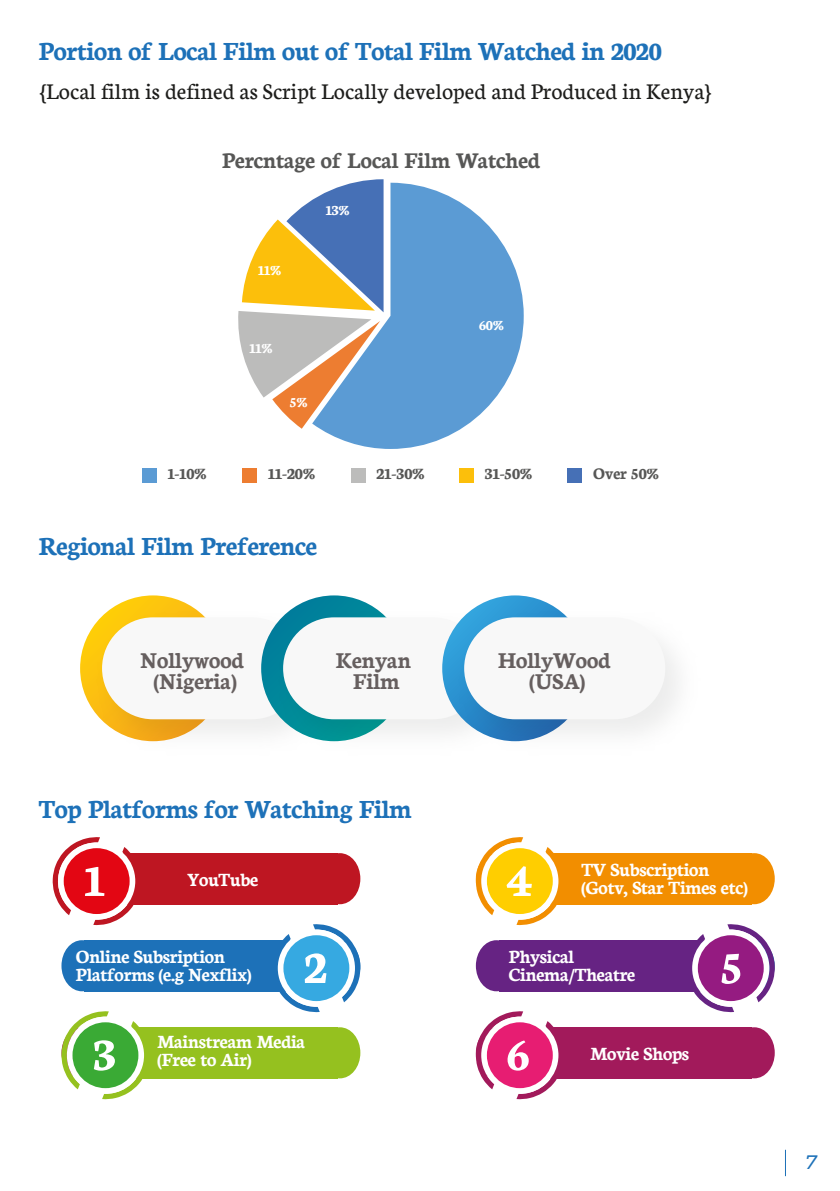
<style>
.page{position:relative;width:840px;height:1191px;background:#fff}
.page>*{position:absolute;margin:0;border:0;box-sizing:border-box;transform-origin:0 0}
.t1{font:700 50px "Neuton";color:#fff}
.t2{font:700 28px "Neuton";letter-spacing:-.01em;color:#1d71b8}
.t3{font:700 24.2px/21px "Neuton";color:#665f5f;text-align:center}
.t4{font:24px "Neuton";color:#1d1d1b}
.t5{font:700 24px "Neuton";letter-spacing:-.005em;color:#575756}
.t6{font:700 20px/18px "Neuton";letter-spacing:-.01em;color:#fff}
.t7{font:italic 19.4px "Montserrat";color:#1d71b8}
.t8{font:700 17.4px "Neuton";color:#575756}
.t9{font:700 15.4px "Neuton";color:#fff}
</style>
<div class="page">
<svg style="left:320px;top:183px;width:203px;height:266px;fill:#5b9bd4"></svg>
<svg style="left:238px;top:179px;width:145px;height:250px"></svg>
<div style="left:142px;top:468px;width:15px;height:14px;background:#5b9bd4"></div>
<div style="left:242px;top:467px;width:15px;height:15px;background:#ed7d31"></div>
<div style="left:350px;top:468px;width:15px;height:14px;background:#bcbcbb"></div>
<div style="left:459px;top:467px;width:14px;height:15px;background:#fcbf0b"></div>
<div style="left:567px;top:468px;width:15px;height:14px;background:#4670b6"></div>
<svg style="left:80px;top:595px;width:146px;height:146px"></svg>
<img style="left:86px;top:601px;width:181px;height:141px">
<div style="left:102px;top:617px;width:201px;height:102px;background:#f8f8f8;border-radius:51px"></div>
<svg style="left:261px;top:595px;width:146px;height:146px"></svg>
<img style="left:267px;top:601px;width:180px;height:141px">
<div style="left:283px;top:617px;width:201px;height:102px;background:#f8f8f8;border-radius:51px"></div>
<img style="left:447px;top:601px;width:231px;height:141px">
<div style="left:464px;top:617px;width:201px;height:102px;background:#f8f8f8;border-radius:51px"></div>
<div style="left:319px;top:853px;width:41px;height:51px;background:#be1622;border-radius:50%"></div>
<div style="left:81px;top:853px;width:256px;height:51px;background:#be1622"></div>
<svg style="left:52px;top:837px;width:89px;height:88px"></svg>
<div style="left:58px;top:842px;width:77px;height:77px;background:#fff;border-radius:50%"></div>
<div style="left:64px;top:848px;width:65px;height:66px;background:#e30613;border-radius:50%"></div>
<div style="left:61px;top:940px;width:41px;height:51px;background:#1d71b8;border-radius:50%"></div>
<div style="left:84px;top:940px;width:256px;height:51px;background:#1d71b8"></div>
<svg style="left:272px;top:924px;width:88px;height:88px"></svg>
<div style="left:277px;top:929px;width:78px;height:77px;background:#fff;border-radius:50%"></div>
<div style="left:283px;top:935px;width:66px;height:66px;background:#36a9e1;border-radius:50%"></div>
<div style="left:319px;top:1027px;width:41px;height:51px;background:#95c11f;border-radius:50%"></div>
<div style="left:81px;top:1027px;width:256px;height:51px;background:#95c11f"></div>
<svg style="left:61px;top:1011px;width:88px;height:88px"></svg>
<div style="left:67px;top:1016px;width:77px;height:77px;background:#fff;border-radius:50%"></div>
<div style="left:72px;top:1022px;width:66px;height:66px;background:#3aaa35;border-radius:50%"></div>
<div style="left:733px;top:853px;width:41px;height:51px;background:#f28e00;border-radius:50%"></div>
<div style="left:495px;top:853px;width:256px;height:51px;background:#f28e00"></div>
<svg style="left:475px;top:837px;width:88px;height:88px"></svg>
<div style="left:481px;top:842px;width:77px;height:77px;background:#fff;border-radius:50%"></div>
<div style="left:486px;top:848px;width:66px;height:66px;background:#ffce00;border-radius:50%"></div>
<div style="left:475px;top:940px;width:41px;height:51px;background:#662383;border-radius:50%"></div>
<div style="left:498px;top:940px;width:256px;height:51px;background:#662383"></div>
<svg style="left:686px;top:924px;width:88px;height:88px"></svg>
<svg style="left:691px;top:929px;width:78px;height:77px"></svg>
<div style="left:697px;top:935px;width:66px;height:66px;background:#951b81;border-radius:50%"></div>
<div style="left:733px;top:1027px;width:41px;height:51px;background:#a21a5b;border-radius:50%"></div>
<div style="left:495px;top:1027px;width:256px;height:51px;background:#a21a5b"></div>
<svg style="left:475px;top:1011px;width:88px;height:88px"></svg>
<div style="left:481px;top:1016px;width:77px;height:77px;background:#fff;border-radius:50%"></div>
<div style="left:486px;top:1022px;width:66px;height:66px;background:#e71d72;border-radius:50%"></div>
<h2 class="t2" style="left:39px;top:33px;width:624px">Portion of Local Film out of Total Film Watched in 2020</h2>
<p class="t4" style="left:39px;top:77px;width:674px">{Local film is defined as Script Locally developed and Produced in Kenya}</p>
<p class="t5" style="left:222px;top:144px;width:319px">Percntage of Local Film Watched</p>
<p class="t9" style="left:258px;top:260px;width:26px">11%</p>
<p class="t9" style="left:325px;top:200px;width:27px">13%</p>
<p class="t9" style="left:249px;top:338px;width:26px">11%</p>
<p class="t9" style="left:290px;top:393px;width:20px">5%</p>
<p class="t9" style="left:479px;top:315px;width:28px">60%</p>
<p class="t8" style="left:168px;top:463px;width:42px">1-10%</p>
<p class="t8" style="left:268px;top:463px;width:50px">11-20%</p>
<p class="t8" style="left:376px;top:463px;width:51px">21-30%</p>
<p class="t8" style="left:484px;top:463px;width:51px">31-50%</p>
<p class="t8" style="left:593px;top:463px;width:69px">Over 50%</p>
<h2 class="t2" style="left:39px;top:528px;width:280px">Regional Film Preference</h2>
<p class="t3" style="left:140px;top:649px;width:105px">Nollywood (Nigeria)</p>
<p class="t3" style="left:336px;top:649px;width:76px">Kenyan<br>Film</p>
<p class="t3" style="left:498px;top:649px;width:114px">HollyWood (USA)</p>
<h2 class="t2" style="left:39px;top:791px;width:374px">Top Platforms for Watching Film</h2>
<h1 class="t1" style="left:84px;top:848px;width:21px">1</h1>
<p class="t6" style="left:187px;top:869px;width:72px">YouTube</p>
<h1 class="t1" style="left:506px;top:848px;width:27px">4</h1>
<p class="t6" style="left:581px;top:860px;width:168px">TV Subscription (Gotv, Star Times etc)</p>
<p class="t6" style="left:76px;top:947px;width:177px">Online Subsription<br>Platforms (e.g Nexflix)</p>
<h1 class="t1" style="left:304px;top:935px;width:24px">2</h1>
<p class="t6" style="left:508px;top:947px;width:128px">Physical<br>Cinema/Theatre</p>
<h1 class="t1" style="left:721px;top:935px;width:23px">5</h1>
<h1 class="t1" style="left:93px;top:1022px;width:24px">3</h1>
<p class="t6" style="left:157px;top:1032px;width:149px">Mainstream Media (Free to Air)</p>
<h1 class="t1" style="left:506px;top:1022px;width:24px">6</h1>
<p class="t6" style="left:590px;top:1044px;width:100px">Movie Shops</p>
<p class="t7" style="left:804px;top:1147px;width:14px">7</p>
</div>
